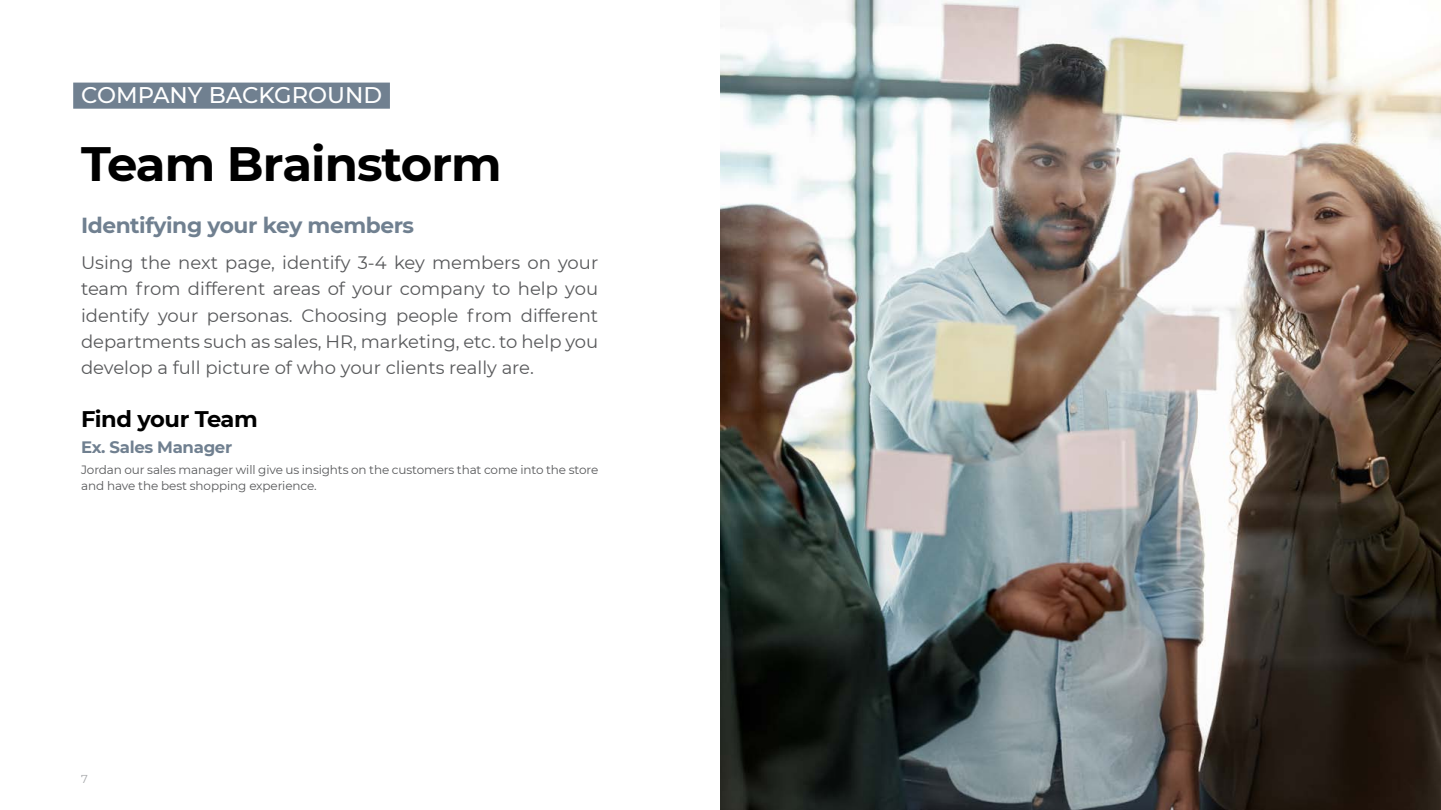
<style>
.page{position:relative;width:1441px;height:810px;background:#fff}
.page>*{position:absolute;margin:0;border:0;box-sizing:border-box;transform-origin:0 0}
.t1{font:700 48.15px "Montserrat";letter-spacing:-.02em;color:#000}
.t2{font:500 22.65px "Montserrat";color:#fff}
.t3{font:700 22.58px "Montserrat";letter-spacing:-.02em;color:#000}
.t4{font:700 21.75px "Montserrat";letter-spacing:-.02em;color:#708090}
.t5{font:18px/26.2px "Montserrat";color:#58595b;text-align:justify}
.t6{font:700 16.58px "Montserrat";letter-spacing:-.02em;color:#708090}
.t7{font:12px/16.4px "Montserrat";letter-spacing:-.01em;color:#58595b}
.t8{font:11.48px "Montserrat";color:#a7a9ac}
</style>
<div class="page">
<div style="left:73px;top:83px;width:317px;height:26px;background:#708090"></div>
<img style="left:720px;top:0;width:720px;height:810px">
<p class="t2" style="left:81px;top:79px;width:302px">COMPANY BACKGROUND</p>
<h1 class="t1" style="left:81px;top:129px;width:422px">Team Brainstorm</h1>
<p class="t4" style="left:81px;top:209px;width:334px">Identifying your key members</p>
<p class="t5" style="left:81px;top:249px;width:518px">Using the next page, identify 3-4 key members on your team from different areas of your company to help you identify your personas. Choosing people from different departments such as sales, HR, marketing, etc. to help you develop a full picture of who your clients really are.</p>
<p class="t3" style="left:81px;top:403px;width:178px">Find your Team</p>
<p class="t6" style="left:81px;top:435px;width:153px">Ex. Sales Manager</p>
<p class="t7" style="left:81px;top:461px;width:518px">Jordan our sales manager will give us insights on the customers that come into the store and have the best shopping experience.</p>
<p class="t8" style="left:81px;top:771px;width:8px">7</p>
</div>
